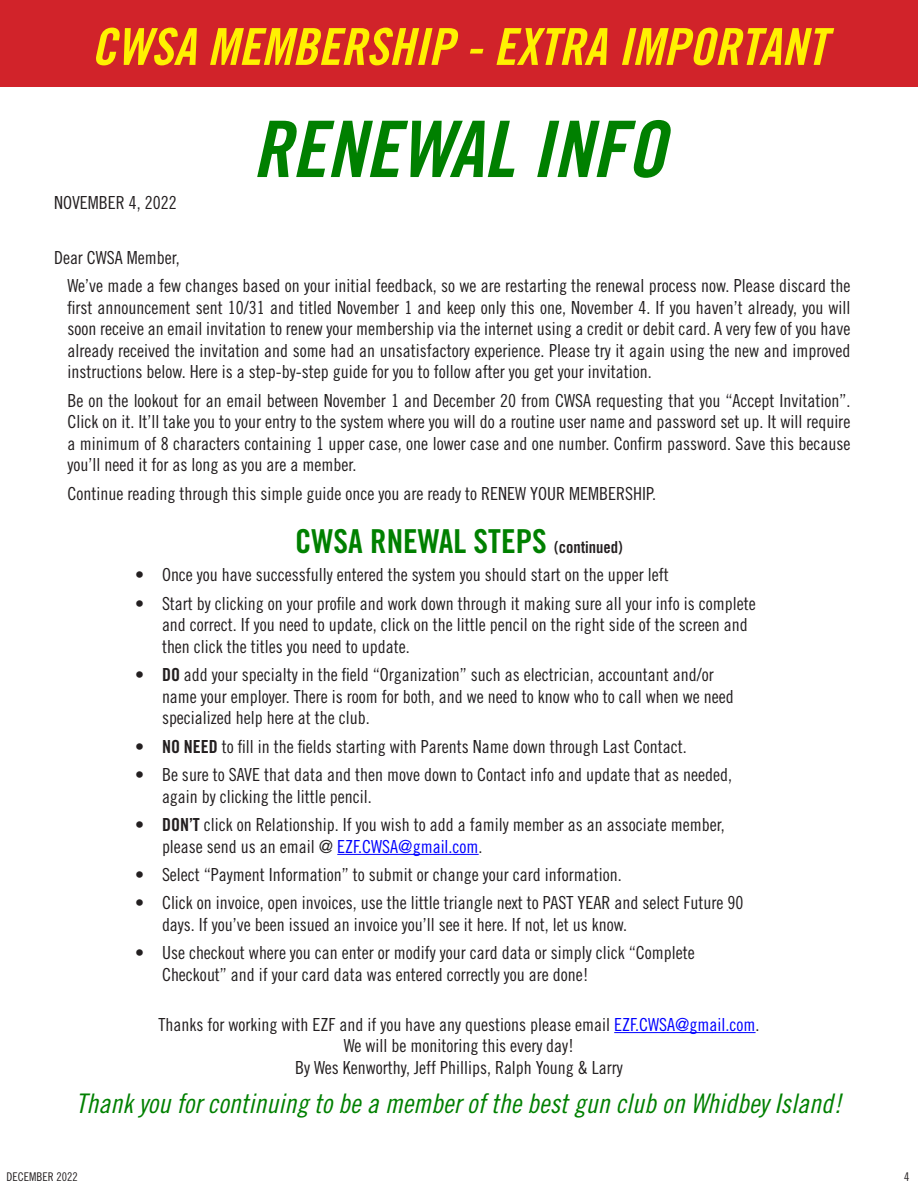
<style>
.page{position:relative;width:918px;height:1188px;background:#fff}
.page>*{position:absolute;margin:0;border:0;box-sizing:border-box;transform-origin:0 0}
.t1{font:78px "Trade Gothic Bold Cond Twenty Obl";color:#008000}
.t2{font:51px "Trade Gothic Bold Cond Twenty Obl";color:#fff101}
.List_Paragraph{font:33px "Trade Gothic Bold Cond Twenty";color:#008000}
.t3{font:27px "Trade Gothic Cond Eighteen Obl";color:#008000}
.t4{font:18px/21.6px "Trade Gothic Cond Eighteen";color:#231f20}
.t5{font:12px "Trade Gothic Cond Eighteen";color:#231f20}
.s1{font-size:16.5px;color:#231f20}
.s2{font-family:"Trade Gothic Bold Cond Twenty"}
.s3{color:#00f}
</style>
<div class="page">
<div style="left:0;top:0;width:918px;height:86px;background:#d1232a"></div>
<hr style="left:337px;top:854px;width:142px;height:1px;background:#00f">
<hr style="left:614px;top:1032px;width:142px;height:1px;background:#00f">
<p class="t2" style="left:91px;top:16px;width:737px">CWSA MEMBERSHIP - EXTRA IMPORTANT</p>
<p class="t4" style="left:54px;top:191px;width:124px">NOVEMBER 4, 2022</p>
<p class="t1" style="left:252px;top:102px;width:415px">RENEWAL INFO</p>
<p class="t4" style="left:54px;top:246px;width:127px">Dear CWSA Member,</p>
<p class="t4" style="left:68px;top:274px;width:785px;text-align:justify">We’ve made a few changes based on your initial feedback, so we are restarting the renewal process now. Please discard the first announcement sent 10/31 and titled November 1 and keep only this one, November 4. If you haven’t already, you will soon receive an email invitation to renew your membership via the internet using a credit or debit card. A very few of you have already received the invitation and some had an unsatisfactory experience. Please try it again using the new and improved instructions below. Here is a step-by-step guide for you to follow after you get your invitation.</p>
<p class="t4" style="left:68px;top:389px;width:784px;text-align:justify">Be on the lookout for an email between November 1 and December 20 from CWSA requesting that you “Accept Invitation”.<br>Click on it. It’ll take you to your entry to the system where you will do a routine user name and password set up. It will require a minimum of 8 characters containing 1 upper case, one lower case and one number. Confirm password. Save this because you’ll need it for as long as you are a member.</p>
<p class="t4" style="left:68px;top:482px;width:590px">Continue reading through this simple guide once you are ready to RENEW YOUR MEMBERSHIP.</p>
<p class="List_Paragraph" style="left:295px;top:521px;width:329px">CWSA RNEWAL STEPS <span class="s1">(continued)</span></p>
<p class="t4" style="left:135px;top:564px;width:535px">• Once you have successfully entered the system you should start on the upper left</p>
<p class="t4" style="left:162px;top:592px;width:595px;text-indent:-27px">• Start by clicking on your profile and work down through it making sure all your info is complete and correct. If you need to update, click on the little pencil on the right side of the screen and then click the titles you need to update.</p>
<p class="t4" style="left:162px;top:664px;width:573px;text-indent:-27px"><span class="s2">• DO</span> add your specialty in the field “Organization” such as electrician, accountant and/or name your employer. There is room for both, and we need to know who to call when we need specialized help here at the club.</p>
<p class="t4" style="left:135px;top:735px;width:553px"><span class="s2">• NO NEED</span> to fill in the fields starting with Parents Name down through Last Contact.</p>
<p class="t4" style="left:162px;top:764px;width:572px;text-indent:-27px">• Be sure to SAVE that data and then move down to Contact info and update that as needed, again by clicking the little pencil.</p>
<p class="t4" style="left:162px;top:814px;width:564px;text-indent:-27px"><span class="s2">• DON’T</span> click on Relationship. If you wish to add a family member as an associate member, please send us an email @ <span class="s3">EZF.CWSA@gmail.com</span>.</p>
<p class="t4" style="left:135px;top:864px;width:488px">• Select “Payment Information” to submit or change your card information.</p>
<p class="t4" style="left:162px;top:892px;width:583px;text-indent:-27px">• Click on invoice, open invoices, use the little triangle next to PAST YEAR and select Future 90 days. If you’ve been issued an invoice you’ll see it here. If not, let us know.</p>
<p class="t4" style="left:162px;top:942px;width:534px;text-indent:-27px">• Use checkout where you can enter or modify your card data or simply click “Complete<br>Checkout” and if your card data was entered correctly you are done!</p>
<p class="t4" style="left:158px;top:1013px;width:603px">Thanks for working with EZF and if you have any questions please email <span class="s3">EZF.CWSA@gmail.com</span>.</p>
<p class="t4" style="left:344px;top:1035px;width:232px">We will be monitoring this every day!</p>
<p class="t4" style="left:295px;top:1057px;width:329px">By Wes Kenworthy, Jeff Phillips, Ralph Young &amp; Larry</p>
<p class="t3" style="left:76px;top:1087px;width:768px">Thank you for continuing to be a member of the best gun club on Whidbey Island!</p>
<p class="t5" style="left:6px;top:1169px;width:73px">DECEMBER 2022</p>
<p class="t5" style="left:904px;top:1169px;width:7px">4</p>
</div>
